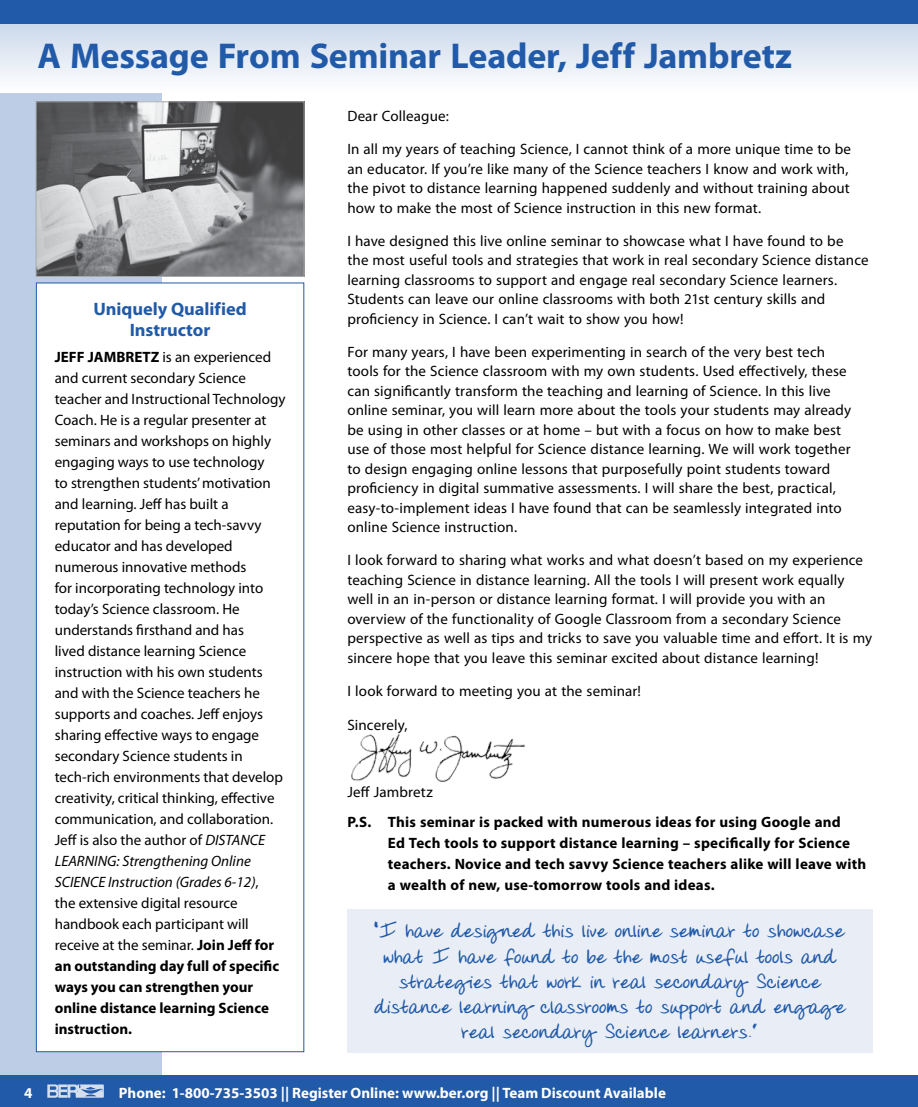
<style>
.page{position:relative;width:918px;height:1107px;background:#fff}
.page>*{position:absolute;margin:0;border:0;box-sizing:border-box;transform-origin:0 0}
.t1{font:700 36px "Myriad Pro";letter-spacing:-.005em;color:#215aa8}
.t2{font:700 21px/25.2px "Donnys Hand";letter-spacing:.005em;color:#215aa8;text-align:center}
.t3{font:700 18px/21.6px "Myriad Pro";letter-spacing:-.005em;color:#215aa8;text-align:center}
.t4{font:15px/21px "Myriad Pro";letter-spacing:.005em;color:#000}
.t5{font:700 15px/21px "Myriad Pro";letter-spacing:.015em;color:#000}
.t6{font:700 15px "Myriad Pro";color:#fff}
.s1{font-weight:700}
.s2{font-style:italic}
</style>
<div class="page">
<div style="left:0;top:0;width:162px;height:1107px;background:#bccde5"></div>
<div style="left:0;top:1076px;width:918px;height:31px;background:#215aa8"></div>
<svg style="left:47px;top:1084px;width:57px;height:14px"></svg>
<svg style="left:0;top:24px;width:918px;height:68px"></svg>
<div style="left:0;top:0;width:918px;height:24px;background:#215aa8"></div>
<img style="left:350px;top:731px;width:176px;height:51px">
<div style="left:36px;top:283px;width:268px;height:769px;background:#fff"></div>
<div style="left:36px;top:283px;width:268px;height:769px;border:1px solid #215aa8"></div>
<div style="left:347px;top:909px;width:526px;height:144px;background:#e9eef6"></div>
<img style="left:38px;top:104px;width:264px;height:171px">
<div style="left:36px;top:102px;width:268px;height:175px;border:1px solid #a7a9ac"></div>
<h1 class="t1" style="left:38px;top:32px;width:756px">A Message From Seminar Leader, Jeff Jambretz</h1>
<p class="t3" style="left:94px;top:297px;width:155px">Uniquely Qualified<br>Instructor</p>
<p class="t4" style="left:55px;top:346px;width:232px"><span class="s1">JEFF JAMBRETZ</span> is an experienced and current secondary Science teacher and Instructional Technology<br>Coach. He is a regular presenter at seminars and workshops on highly engaging ways to use technology<br>to strengthen students’ motivation and learning. Jeff has built a reputation for being a tech-savvy educator and has developed numerous innovative methods<br>for incorporating technology into today’s Science classroom. He understands firsthand and has<br>lived distance learning Science instruction with his own students and with the Science teachers he supports and coaches. Jeff enjoys sharing effective ways to engage secondary Science students in tech-rich environments that develop creativity, critical thinking, effective communication, and collaboration.<br>Jeff is also the author of <span class="s2">DISTANCE<br>LEARNING: Strengthening Online<br>SCIENCE Instruction (Grades 6-12)</span>,<br>the extensive digital resource handbook each participant will receive at the seminar. <span class="s1">Join Jeff for an outstanding day full of specific ways you can strengthen your online distance learning Science instruction.</span></p>
<p class="t4" style="left:347px;top:106px;width:103px">Dear Colleague:</p>
<p class="t4" style="left:347px;top:139px;width:505px;line-height:19.5px">In all my years of teaching Science, I cannot think of a more unique time to be an educator. If you’re like many of the Science teachers I know and work with, the pivot to distance learning happened suddenly and without training about how to make the most of Science instruction in this new format.</p>
<p class="t4" style="left:347px;top:231px;width:523px;line-height:19.5px">I have designed this live online seminar to showcase what I have found to be<br>the most useful tools and strategies that work in real secondary Science distance learning classrooms to support and engage real secondary Science learners.<br>Students can leave our online classrooms with both 21st century skills and proficiency in Science. I can’t wait to show you how!</p>
<p class="t4" style="left:347px;top:342px;width:505px;line-height:19.5px">For many years, I have been experimenting in search of the very best tech tools for the Science classroom with my own students. Used effectively, these can significantly transform the teaching and learning of Science. In this live online seminar, you will learn more about the tools your students may already be using in other classes or at home – but with a focus on how to make best use of those most helpful for Science distance learning. We will work together to design engaging online lessons that purposefully point students toward proficiency in digital summative assessments. I will share the best, practical, easy-to-implement ideas I have found that can be seamlessly integrated into online Science instruction.</p>
<p class="t4" style="left:347px;top:550px;width:526px;line-height:19.5px">I look forward to sharing what works and what doesn’t based on my experience teaching Science in distance learning. All the tools I will present work equally well in an in-person or distance learning format. I will provide you with an overview of the functionality of Google Classroom from a secondary Science perspective as well as tips and tricks to save you valuable time and effort. It is my sincere hope that you leave this seminar excited about distance learning!</p>
<p class="t4" style="left:347px;top:680px;width:295px">I look forward to meeting you at the seminar!</p>
<p class="t4" style="left:347px;top:714px;width:62px">Sincerely,</p>
<p class="t4" style="left:347px;top:781px;width:87px">Jeff Jambretz</p>
<p class="t5" style="left:388px;top:811px;width:480px;text-indent:-40px">P.S. This seminar is packed with numerous ideas for using Google and<br>Ed Tech tools to support distance learning – specifically for Science teachers. Novice and tech savvy Science teachers alike will leave with a wealth of new, use-tomorrow tools and ideas.</p>
<h2 class="t2" style="left:374px;top:920px;width:473px">“I have designed this live online seminar to showcase what I have found to be the most useful tools and strategies that work in real secondary Science distance learning classrooms to support and engage real secondary Science learners.”</h2>
<p class="t6" style="left:24px;top:1083px;width:10px">4</p>
<p class="t6" style="left:119px;top:1083px;width:549px">Phone: 1-800-735-3503 || Register Online: www.ber.org || Team Discount Available</p>
</div>
